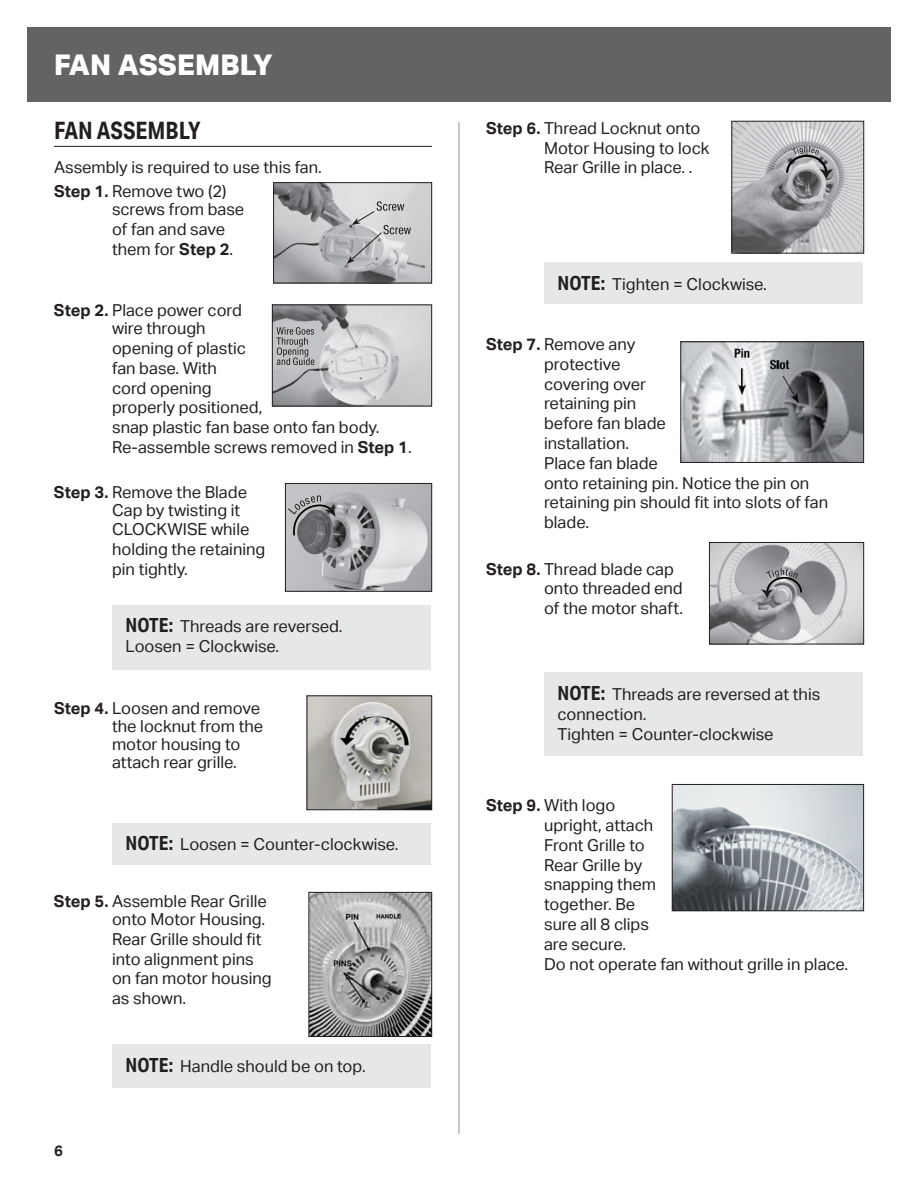
<style>
.page{position:relative;width:918px;height:1188px;background:#fff}
.page>*{position:absolute;margin:0;border:0;box-sizing:border-box;transform-origin:0 0}
.INSIDE_white_headlines{font:800 28.5px "Aktiv Grotesk";letter-spacing:.005em;color:#fff}
.INSIDE_underlined_heading{font:700 24px "Aktiv Grotesk Cd";color:#231f20}
.INSIDE_main_body_text{font:16.5px/19.8px "Aktiv Grotesk";color:#231f20}
.t1{font:700 15px "Aktiv Grotesk";color:#231f20}
.s1{font-weight:700}
.s2{font-family:"Aktiv Grotesk Cd";font-weight:700;font-size:19.5px}
</style>
<div class="page">
<div style="left:27px;top:27px;width:864px;height:75px;background:#636366"></div>
<hr style="left:54px;top:146px;width:378px;height:1px;background:#231f20">
<div style="left:112px;top:605px;width:319px;height:65px;background:#e6e7e9"></div>
<div style="left:112px;top:823px;width:319px;height:41px;background:#e6e7e9"></div>
<div style="left:112px;top:1044px;width:319px;height:43px;background:#e6e7e9"></div>
<hr style="left:459px;top:122px;width:1px;height:1012px;background:#939598">
<div style="left:544px;top:262px;width:319px;height:42px;background:#e6e7e9"></div>
<div style="left:544px;top:673px;width:319px;height:83px;background:#e6e7e9"></div>
<img style="left:734px;top:123px;width:128px;height:128px">
<div style="left:732px;top:121px;width:132px;height:132px;border:1px solid #231f20"></div>
<svg style="left:785px;top:146px;width:53px;height:34px;background:#949598"></svg>
<img style="left:682px;top:343px;width:180px;height:118px">
<div style="left:680px;top:341px;width:184px;height:122px;border:1px solid #231f20"></div>
<img style="left:711px;top:544px;width:151px;height:98px">
<div style="left:709px;top:542px;width:155px;height:102px;border:1px solid #231f20"></div>
<svg style="left:757px;top:568px;width:46px;height:31px"></svg>
<img style="left:674px;top:786px;width:188px;height:123px">
<div style="left:672px;top:784px;width:192px;height:127px;border:1px solid #231f20"></div>
<img style="left:275px;top:184px;width:155px;height:97px">
<div style="left:273px;top:182px;width:159px;height:101px;border:1px solid #231f20"></div>
<svg style="left:347px;top:201px;width:64px;height:63px;background:#c1c2c4"></svg>
<img style="left:274px;top:307px;width:156px;height:97px">
<div style="left:272px;top:305px;width:160px;height:101px;border:1px solid #231f20"></div>
<svg style="left:277px;top:327px;width:37px;height:38px"></svg>
<img style="left:287px;top:485px;width:143px;height:105px">
<div style="left:285px;top:483px;width:147px;height:109px;border:1px solid #231f20"></div>
<svg style="left:288px;top:495px;width:49px;height:42px;background:#868689"></svg>
<img style="left:309px;top:698px;width:121px;height:110px">
<div style="left:307px;top:696px;width:125px;height:114px;border:1px solid #231f20"></div>
<svg style="left:308px;top:892px;width:124px;height:145px;background:#9c9c9c"></svg>
<p class="INSIDE_white_headlines" style="left:54px;top:48px;width:220px">FAN ASSEMBLY</p>
<p class="INSIDE_underlined_heading" style="left:54px;top:116px;width:148px">FAN ASSEMBLY</p>
<p class="INSIDE_main_body_text" style="left:54px;top:157px;width:269px">Assembly is required to use this fan.</p>
<p class="INSIDE_main_body_text" style="left:112px;top:183px;width:134px;line-height:18px;text-indent:-58px"><span class="s1">Step 1.</span> Remove two (2) screws from base</p>
<p class="INSIDE_main_body_text" style="left:112px;top:219px;width:123px">of fan and save them for <span class="s1">Step 2</span>.</p>
<p class="INSIDE_main_body_text" style="left:112px;top:302px;width:131px;line-height:18px;text-indent:-58px"><span class="s1">Step 2.</span> Place power cord wire through</p>
<p class="INSIDE_main_body_text" style="left:112px;top:338px;width:301px">opening of plastic<br>fan base. With<br>cord opening<br>properly positioned,<br>snap plastic fan base onto fan body.<br>Re‑assemble screws removed in <span class="s1">Step 1</span>.</p>
<p class="INSIDE_main_body_text" style="left:112px;top:483px;width:137px;line-height:18px;text-indent:-58px"><span class="s1">Step 3.</span> Remove the Blade<br>Cap by twisting it</p>
<p class="INSIDE_main_body_text" style="left:112px;top:520px;width:155px">CLOCKWISE while holding the retaining pin tightly.</p>
<p class="INSIDE_main_body_text" style="left:126px;top:617px;width:219px"><span class="s2">NOTE:</span> Threads are reversed.<br>Loosen = Clockwise.</p>
<p class="INSIDE_main_body_text" style="left:112px;top:700px;width:153px;line-height:18px;text-indent:-58px"><span class="s1">Step 4.</span> Loosen and remove the locknut from the motor housing to attach rear grille.</p>
<p class="INSIDE_main_body_text" style="left:126px;top:835px;width:275px"><span class="s2">NOTE:</span> Loosen = Counter-clockwise.</p>
<p class="INSIDE_main_body_text" style="left:54px;top:892px;width:214px;line-height:18px;text-align:right"><span class="s1">Step 5.</span> Assemble Rear Grille onto Motor Housing.</p>
<p class="INSIDE_main_body_text" style="left:112px;top:929px;width:161px">Rear Grille should fit into alignment pins on fan motor housing as shown.</p>
<p class="t1" style="left:54px;top:1142px;width:10px">6</p>
<p class="INSIDE_main_body_text" style="left:126px;top:1056px;width:242px"><span class="s2">NOTE:</span> Handle should be on top.</p>
<p class="INSIDE_main_body_text" style="left:544px;top:118px;width:167px;text-indent:-58px"><span class="s1">Step 6.</span> Thread Locknut onto<br>Motor Housing to lock<br>Rear Grille in place. .</p>
<p class="INSIDE_main_body_text" style="left:558px;top:274px;width:211px"><span class="s2">NOTE:</span> Tighten = Clockwise.</p>
<p class="INSIDE_main_body_text" style="left:544px;top:334px;width:286px;text-indent:-58px"><span class="s1">Step 7.</span> Remove any<br>protective<br>covering over<br>retaining pin<br>before fan blade<br>installation.<br>Place fan blade<br>onto retaining pin. Notice the pin on retaining pin should fit into slots of fan blade.</p>
<p class="INSIDE_main_body_text" style="left:544px;top:559px;width:140px;text-indent:-58px"><span class="s1">Step 8.</span> Thread blade cap onto threaded end of the motor shaft.</p>
<p class="INSIDE_main_body_text" style="left:558px;top:684px;width:264px"><span class="s2">NOTE:</span> Threads are reversed at this connection.<br>Tighten = Counter-clockwise</p>
<p class="INSIDE_main_body_text" style="left:544px;top:796px;width:306px;text-indent:-58px"><span class="s1">Step 9.</span> With logo<br>upright, attach<br>Front Grille to<br>Rear Grille by<br>snapping them<br>together. Be<br>sure all 8 clips<br>are secure.<br>Do not operate fan without grille in place.</p>
</div>
